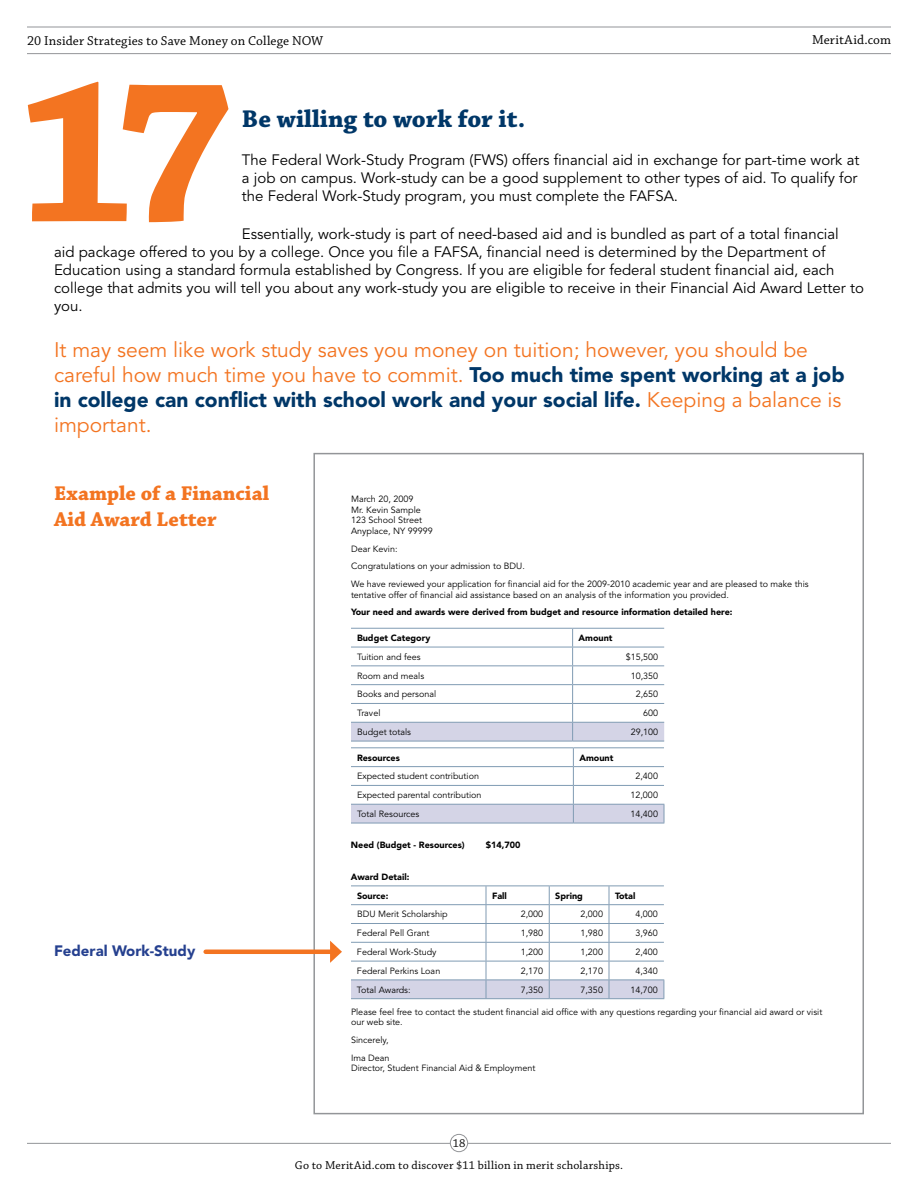
<style>
.page{position:relative;width:918px;height:1188px;background:#fff}
.page>*{position:absolute;margin:0;border:0;box-sizing:border-box;transform-origin:0 0}
.t1{font:700 25.5px "Chaparral Pro";color:#003768}
.t2{font:21px/25.2px "Avenir LT Std";color:#f37421}
.t3{font:700 21px/25.2px "Chaparral Pro";color:#f37421}
.t4{font:15px/18px "Avenir LT Std";color:#000}
.t5{font:900 15px "Avenir LT Std";color:#25408f}
.t6{font:13.5px "Chaparral Pro";letter-spacing:.005em;color:#000}
.t7{font:12px "Chaparral Pro";letter-spacing:.015em;color:#000}
.t8{font:9px/10.8px "Avenir LT Std";color:#000}
.t9{font:900 9px/19.2px "Avenir LT Std";color:#000}
.s1{font-weight:900;color:#003768}
</style>
<div class="page">
<hr style="left:27px;top:1143px;width:864px;height:1px;background:#939598">
<div style="left:450px;top:1134px;width:18px;height:18px;background:#fff;border-radius:50%"></div>
<div style="left:450px;top:1134px;width:18px;height:18px;border:1px solid #939598;border-radius:50%"></div>
<hr style="left:27px;top:53px;width:864px;height:1px;background:#939598">
<hr style="left:27px;top:27px;width:864px;height:1px;background:#939598">
<hr style="left:351px;top:628px;width:222px;height:1px;background:#809bb3">
<hr style="left:573px;top:628px;width:91px;height:1px;background:#809bb3">
<svg style="left:351px;top:629px;width:313px;height:112px"></svg>
<hr style="left:351px;top:741px;width:222px;height:1px;background:#809bb3">
<hr style="left:573px;top:741px;width:91px;height:1px;background:#809bb3">
<hr style="left:351px;top:747px;width:222px;height:1px;background:#809bb3">
<hr style="left:573px;top:747px;width:91px;height:1px;background:#809bb3">
<svg style="left:351px;top:748px;width:314px;height:75px"></svg>
<hr style="left:351px;top:823px;width:222px;height:1px;background:#809bb3">
<hr style="left:573px;top:823px;width:91px;height:1px;background:#809bb3">
<svg style="left:351px;top:886px;width:314px;height:113px"></svg>
<hr style="left:351px;top:998px;width:135px;height:1px;background:#809bb3">
<hr style="left:486px;top:998px;width:63px;height:1px;background:#809bb3">
<hr style="left:549px;top:998px;width:60px;height:1px;background:#809bb3">
<hr style="left:609px;top:998px;width:55px;height:1px;background:#809bb3">
<svg style="left:28px;top:82px;width:200px;height:140px"></svg>
<hr style="left:206px;top:950px;width:128px;height:4px;background:#f37421">
<svg style="left:330px;top:941px;width:12px;height:22px"></svg>
<h3 class="t6" style="left:27px;top:33px;width:298px">20 Insider Strategies to Save Money on College NOW</h3>
<h3 class="t6" style="left:812px;top:33px;width:80px">MeritAid.com</h3>
<h1 class="t1" style="left:242px;top:104px;width:285px">Be willing to work for it.</h1>
<p class="t4" style="left:242px;top:151px;width:619px">The Federal Work-Study Program (FWS) offers financial aid in exchange for part-time work at a job on campus. Work-study can be a good supplement to other types of aid. To qualify for the Federal Work-Study program, you must complete the FAFSA.</p>
<p class="t4" style="left:54px;top:226px;width:811px;text-indent:188px">Essentially, work-study is part of need-based aid and is bundled as part of a total financial<br>aid package offered to you by a college. Once you file a FAFSA, financial need is determined by the Department of Education using a standard formula established by Congress. If you are eligible for federal student financial aid, each college that admits you will tell you about any work-study you are eligible to receive in their Financial Aid Award Letter to you.</p>
<p class="t2" style="left:54px;top:338px;width:792px">It may seem like work study saves you money on tuition; however, you should be careful how much time you have to commit. <span class="s1">Too much time spent working at a job in college can conflict with school work and your social life.</span> Keeping a balance is important.</p>
<h2 class="t3" style="left:54px;top:482px;width:217px">Example of a Financial<br>Aid Award Letter</h2>
<h3 class="t5" style="left:54px;top:942px;width:143px">Federal Work-Study</h3>
<p class="t8" style="left:351px;top:493px;width:83px">March 20, 2009<br>Mr. Kevin Sample<br>123 School Street<br>Anyplace, NY 99999</p>
<p class="t8" style="left:351px;top:540px;width:459px;line-height:17.5px">Dear Kevin:<br>Congratulations on your admission to BDU.<br>We have reviewed your application for financial aid for the 2009-2010 academic year and are pleased to make this</p>
<p class="t8" style="left:351px;top:589px;width:379px">tentative offer of financial aid assistance based on an analysis of the information you provided.</p>
<p class="t9" style="left:351px;top:602px;width:383px">Your need and awards were derived from budget and resource information detailed here:</p>
<p class="t9" style="left:357px;top:628px;width:75px">Budget Category</p>
<p class="t9" style="left:579px;top:628px;width:35px">Amount</p>
<p class="t8" style="left:357px;top:652px;width:65px">Tuition and fees</p>
<p class="t8" style="left:626px;top:652px;width:34px">$15,500</p>
<p class="t8" style="left:357px;top:670px;width:69px">Room and meals</p>
<p class="t8" style="left:631px;top:670px;width:29px">10,350</p>
<p class="t8" style="left:357px;top:689px;width:81px">Books and personal</p>
<p class="t8" style="left:636px;top:689px;width:24px">2,650</p>
<p class="t8" style="left:357px;top:708px;width:25px">Travel</p>
<p class="t8" style="left:643px;top:708px;width:17px">600</p>
<p class="t8" style="left:357px;top:727px;width:56px">Budget totals</p>
<p class="t8" style="left:631px;top:727px;width:29px">29,100</p>
<p class="t9" style="left:357px;top:748px;width:44px">Resources</p>
<p class="t9" style="left:579px;top:748px;width:35px">Amount</p>
<p class="t8" style="left:357px;top:771px;width:124px">Expected student contribution</p>
<p class="t8" style="left:635px;top:771px;width:24px">2,400</p>
<p class="t8" style="left:357px;top:790px;width:126px">Expected parental contribution</p>
<p class="t8" style="left:630px;top:790px;width:29px">12,000</p>
<p class="t8" style="left:357px;top:809px;width:64px">Total Resources</p>
<p class="t8" style="left:630px;top:809px;width:29px">14,400</p>
<p class="t9" style="left:351px;top:836px;width:115px">Need (Budget - Resources)</p>
<p class="t9" style="left:486px;top:836px;width:36px">$14,700</p>
<p class="t9" style="left:357px;top:867px;width:54px;text-indent:-6px">Award Detail:<br>Source:</p>
<p class="t9" style="left:492px;top:886px;width:16px">Fall</p>
<p class="t9" style="left:555px;top:886px;width:29px">Spring</p>
<p class="t9" style="left:615px;top:886px;width:22px">Total</p>
<p class="t8" style="left:357px;top:909px;width:92px">BDU Merit Scholarship</p>
<p class="t8" style="left:521px;top:909px;width:24px">2,000</p>
<p class="t8" style="left:580px;top:909px;width:24px">2,000</p>
<p class="t8" style="left:635px;top:909px;width:24px">4,000</p>
<p class="t8" style="left:357px;top:928px;width:74px">Federal Pell Grant</p>
<p class="t8" style="left:521px;top:928px;width:24px">1,980</p>
<p class="t8" style="left:580px;top:928px;width:24px">1,980</p>
<p class="t8" style="left:635px;top:928px;width:24px">3,960</p>
<p class="t8" style="left:357px;top:947px;width:81px">Federal Work-Study</p>
<p class="t8" style="left:521px;top:947px;width:24px">1,200</p>
<p class="t8" style="left:580px;top:947px;width:24px">1,200</p>
<p class="t8" style="left:635px;top:947px;width:24px">2,400</p>
<p class="t8" style="left:357px;top:966px;width:85px">Federal Perkins Loan</p>
<p class="t8" style="left:521px;top:966px;width:24px">2,170</p>
<p class="t8" style="left:580px;top:966px;width:24px">2,170</p>
<p class="t8" style="left:635px;top:966px;width:24px">4,340</p>
<p class="t8" style="left:357px;top:984px;width:55px">Total Awards:</p>
<p class="t8" style="left:521px;top:984px;width:24px">7,350</p>
<p class="t8" style="left:580px;top:984px;width:24px">7,350</p>
<p class="t8" style="left:630px;top:984px;width:29px">14,700</p>
<p class="t8" style="left:351px;top:1006px;width:473px">Please feel free to contact the student financial aid office with any questions regarding your financial aid award or visit our web site.</p>
<p class="t8" style="left:351px;top:1031px;width:40px;line-height:17.5px">Sincerely,<br>Ima Dean</p>
<p class="t8" style="left:351px;top:1063px;width:186px">Director, Student Financial Aid &amp; Employment</p>
<h3 class="t7" style="left:453px;top:1136px;width:14px">18</h3>
<h3 class="t7" style="left:295px;top:1159px;width:330px">Go to MeritAid.com to discover $11 billion in merit scholarships.</h3>
</div>
